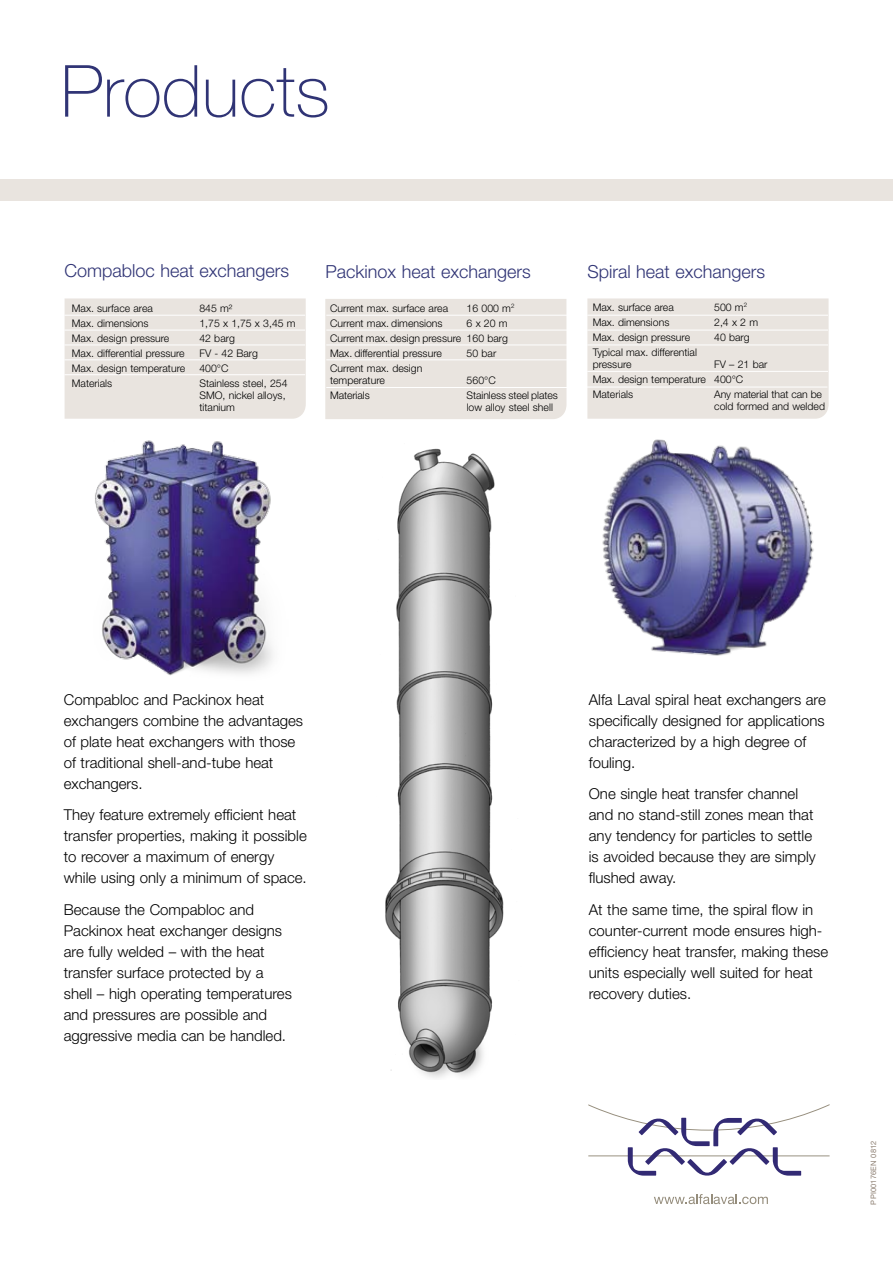
<style>
.page{position:relative;width:893px;height:1263px;background:#fff}
.page>*{position:absolute;margin:0;border:0;box-sizing:border-box;transform-origin:0 0}
.t1{font:100 72px "Helvetica Neue";color:#303475}
.t2{font:300 18px "Helvetica Neue";color:#303475}
.t3{font:300 15px/21px "Helvetica Neue";color:#000}
.t4{font:300 10.5px/12px "Helvetica Neue";color:#000}
.t5{font:7.5px "Helvetica Neue";letter-spacing:.025em;color:#8c7e71}
</style>
<div class="page">
<svg style="left:588px;top:1104px;width:242px;height:72px"></svg>
<svg style="left:654px;top:1194px;width:114px;height:10px"></svg>
<div style="left:0;top:179px;width:893px;height:21px;background:#e9e4df"></div>
<img style="left:602px;top:439px;width:212px;height:217px">
<img style="left:385px;top:448px;width:119px;height:630px">
<img style="left:95px;top:440px;width:178px;height:236px">
<div style="left:65px;top:298px;width:241px;height:121px;background:#e9e4df"></div>
<hr style="left:64px;top:315px;width:241px;height:1px;background:#fff">
<hr style="left:64px;top:330px;width:241px;height:1px;background:#fff">
<hr style="left:64px;top:345px;width:241px;height:1px;background:#fff">
<hr style="left:64px;top:359px;width:241px;height:1px;background:#fff">
<hr style="left:64px;top:374px;width:241px;height:1px;background:#fff">
<div style="left:325px;top:299px;width:241px;height:120px;background:#e9e4df"></div>
<hr style="left:326px;top:315px;width:241px;height:1px;background:#fff">
<hr style="left:326px;top:330px;width:241px;height:1px;background:#fff">
<hr style="left:326px;top:345px;width:241px;height:1px;background:#fff">
<hr style="left:326px;top:359px;width:241px;height:1px;background:#fff">
<hr style="left:326px;top:387px;width:241px;height:1px;background:#fff">
<div style="left:587px;top:298px;width:242px;height:121px;background:#e9e4df"></div>
<hr style="left:587px;top:315px;width:241px;height:1px;background:#fff">
<hr style="left:587px;top:330px;width:241px;height:1px;background:#fff">
<hr style="left:587px;top:345px;width:241px;height:1px;background:#fff">
<hr style="left:587px;top:371px;width:241px;height:1px;background:#fff">
<hr style="left:587px;top:387px;width:240px;height:1px;background:#fff">
<h1 class="t1" style="left:61px;top:51px;width:271px">Products</h1>
<p class="t2" style="left:64px;top:260px;width:226px">Compabloc heat exchangers</p>
<p class="t2" style="left:326px;top:261px;width:207px">Packinox heat exchangers</p>
<p class="t4" style="left:72px;top:302px;width:83px">Max. surface area</p>
<p class="t4" style="left:199px;top:302px;width:34px">845 m²</p>
<p class="t4" style="left:72px;top:317px;width:78px">Max. dimensions</p>
<p class="t4" style="left:199px;top:317px;width:98px">1,75 x 1,75 x 3,45 m</p>
<p class="t4" style="left:72px;top:332px;width:99px">Max. design pressure</p>
<p class="t4" style="left:199px;top:332px;width:37px">42 barg</p>
<p class="t4" style="left:72px;top:347px;width:114px">Max. differential pressure</p>
<p class="t4" style="left:199px;top:347px;width:60px">FV - 42 Barg</p>
<p class="t4" style="left:72px;top:362px;width:115px">Max. design temperature</p>
<p class="t4" style="left:199px;top:362px;width:31px">400°C</p>
<p class="t4" style="left:72px;top:377px;width:42px">Materials</p>
<p class="t4" style="left:199px;top:377px;width:90px">Stainless steel, 254<br>SMO, nickel alloys, titanium</p>
<p class="t4" style="left:330px;top:302px;width:120px">Current max. surface area</p>
<p class="t4" style="left:467px;top:302px;width:49px">16 000 m<sup>2</sup></p>
<p class="t4" style="left:330px;top:317px;width:114px">Current max. dimensions</p>
<p class="t4" style="left:330px;top:315px;width:179px;line-height:15px;text-align:justify;text-indent:137px">6 x 20 m Current max. design pressure 160 barg Max. differential pressure</p>
<p class="t4" style="left:467px;top:347px;width:31px">50 bar</p>
<p class="t4" style="left:330px;top:362px;width:94px">Current max. design temperature</p>
<p class="t4" style="left:467px;top:374px;width:31px">560°C</p>
<p class="t4" style="left:330px;top:389px;width:41px">Materials</p>
<p class="t4" style="left:467px;top:389px;width:93px">Stainless steel plates low alloy steel shell</p>
<p class="t2" style="left:587px;top:261px;width:179px">Spiral heat exchangers</p>
<p class="t4" style="left:593px;top:301px;width:83px">Max. surface area</p>
<p class="t4" style="left:714px;top:301px;width:34px">500 m<sup>2</sup></p>
<p class="t4" style="left:593px;top:316px;width:78px">Max. dimensions</p>
<p class="t4" style="left:714px;top:316px;width:45px">2,4 x 2 m</p>
<p class="t4" style="left:593px;top:331px;width:99px">Max. design pressure</p>
<p class="t4" style="left:714px;top:331px;width:37px">40 barg</p>
<p class="t4" style="left:593px;top:346px;width:106px">Typical max. differential pressure</p>
<p class="t4" style="left:593px;top:356px;width:176px;line-height:15px;text-indent:122px">FV – 21 bar<br>Max. design temperature 400°C<br>Materials</p>
<p class="t4" style="left:714px;top:388px;width:112px">Any material that can be cold formed and welded</p>
<p class="t3" style="left:64px;top:689px;width:241px">Compabloc and Packinox heat exchangers combine the advantages of plate heat exchangers with those of traditional shell-and-tube heat exchangers.</p>
<p class="t3" style="left:64px;top:804px;width:245px">They feature extremely efficient heat transfer properties, making it possible to recover a maximum of energy while using only a minimum of space.</p>
<p class="t3" style="left:64px;top:899px;width:230px">Because the Compabloc and<br>Packinox heat exchanger designs are fully welded – with the heat transfer surface protected by a shell – high operating temperatures and pressures are possible and aggressive media can be handled.</p>
<p class="t3" style="left:589px;top:689px;width:238px">Alfa Laval spiral heat exchangers are specifically designed for applications characterized by a high degree of fouling.</p>
<p class="t3" style="left:589px;top:783px;width:228px">One single heat transfer channel and no stand-still zones mean that any tendency for particles to settle is avoided because they are simply flushed away.</p>
<p class="t3" style="left:589px;top:899px;width:241px">At the same time, the spiral flow in counter-current mode ensures high&shy;efficiency heat transfer, making these units especially well suited for heat recovery duties.</p>
<p class="t5" style="left:869px;top:1204px;width:66px;rotate:-90deg">PPI00176EN 0812</p>
</div>
